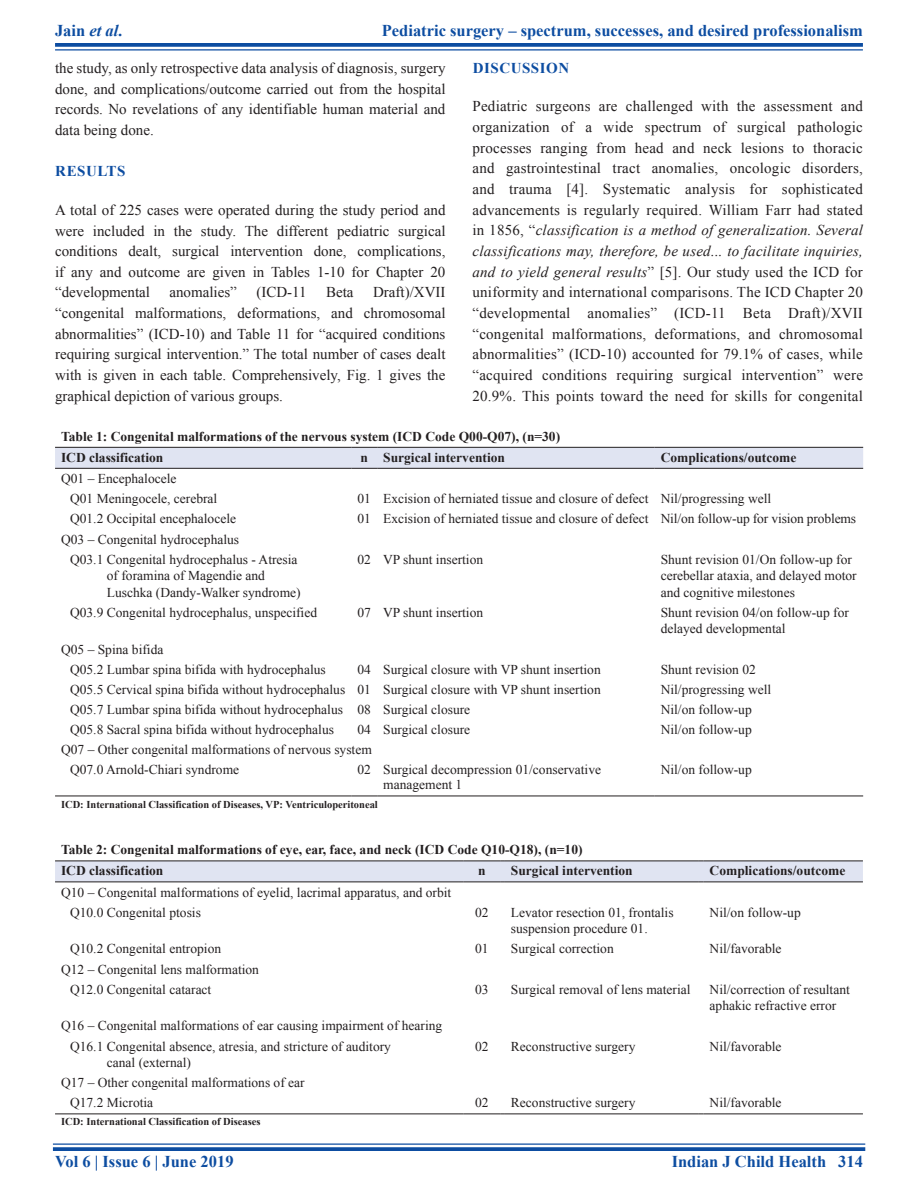
<style>
.page{position:relative;width:918px;height:1188px;background:#fff}
.page>*{position:absolute;margin:0;border:0;box-sizing:border-box;transform-origin:0 0}
.RF{font:700 16.5px "Times New Roman";color:#0d4da1}
.TXFL{font:15px/20.7px "Times New Roman";color:#231f20;text-align:justify}
.TX{font:15px/20.5px "Times New Roman";color:#231f20;text-align:justify}
.t1{font:700 15px "Times New Roman";letter-spacing:.035em;color:#0d4da1}
.TB{font:13.5px/16.5px "Times New Roman";color:#231f20}
.TT{font:700 13.5px "Times New Roman";color:#231f20}
.TBL{font:13.5px/15px "Times New Roman";color:#231f20}
.TCH{font:700 13.5px "Times New Roman";color:#231f20}
.TFN{font:700 10.5px "Times New Roman";color:#231f20}
.s1{font-style:italic}
</style>
<div class="page">
<svg style="left:55px;top:43px;width:808px;height:4px;background:#1b57a6"></svg>
<hr style="left:55px;top:49px;width:808px;height:2px;background:#0d4da1">
<hr style="left:53px;top:1143px;width:812px;height:2px;background:#0d4da1">
<svg style="left:53px;top:1147px;width:812px;height:4px;background:#1b57a6"></svg>
<svg style="left:55px;top:447px;width:808px;height:22px;background:#d4d7e4"></svg>
<hr style="left:377px;top:468px;width:278px;height:1px;background:#231f20">
<hr style="left:655px;top:468px;width:208px;height:1px;background:#231f20">
<hr style="left:55px;top:796px;width:296px;height:1px;background:#231f20">
<svg style="left:351px;top:796px;width:26px;height:1px"></svg>
<hr style="left:377px;top:796px;width:278px;height:1px;background:#231f20">
<hr style="left:655px;top:796px;width:208px;height:1px;background:#231f20">
<hr style="left:55px;top:1114px;width:404px;height:1px;background:#231f20">
<hr style="left:464px;top:1114px;width:36px;height:1px;background:#231f20">
<hr style="left:505px;top:1114px;width:194px;height:1px;background:#231f20">
<hr style="left:704px;top:1114px;width:159px;height:1px;background:#231f20">
<svg style="left:55px;top:861px;width:808px;height:22px;background:#d5d8e5"></svg>
<hr style="left:704px;top:882px;width:159px;height:1px;background:#231f20">
<p class="RF" style="left:55px;top:18px;width:69px">Jain <span class="s1">et al</span>.</p>
<p class="RF" style="left:382px;top:18px;width:483px">Pediatric surgery – spectrum, successes, and desired professionalism</p>
<p class="TX" style="left:55px;top:57px;width:392px">the study, as only retrospective data analysis of diagnosis, surgery done, and complications/outcome carried out from the hospital records. No revelations of any identifiable human material and data being done.</p>
<h1 class="t1" style="left:55px;top:161px;width:72px">RESULTS</h1>
<p class="TXFL" style="left:55px;top:199px;width:392px">A total of 225 cases were operated during the study period and were included in the study. The different pediatric surgical conditions dealt, surgical intervention done, complications, if any and outcome are given in Tables 1-10 for Chapter 20 “developmental</p>
<h1 class="t1" style="left:473px;top:57px;width:98px">DISCUSSION</h1>
<p class="TXFL" style="left:472px;top:95px;width:392px">Pediatric surgeons are challenged with the assessment and organization of a wide spectrum of surgical pathologic processes ranging from head and neck lesions to thoracic and gastrointestinal tract anomalies, oncologic disorders, and trauma [4]. Systematic analysis for sophisticated advancements is regularly required. William Farr had stated in 1856, “<span class="s1">classification is a method of generalization. Several classifications may, therefore, be used... to facilitate inquiries, and to yield general results</span>” [5]. Our study used the ICD for uniformity and international comparisons. The ICD Chapter 20 “developmental anomalies” (ICD-11 Beta Draft)/XVII “congenital malformations, deformations, and chromosomal abnormalities” (ICD-10) accounted for 79.1% of cases, while “acquired conditions requiring surgical intervention” were 20.9%. This points toward the need for skills for congenital</p>
<p class="TT" style="left:61px;top:427px;width:501px">Table 1: Congenital malformations of the nervous system (ICD Code Q00‑Q07), (n=30)</p>
<p class="TCH" style="left:61px;top:448px;width:104px">ICD classification</p>
<p class="TCH" style="left:360px;top:448px;width:9px">n</p>
<p class="TCH" style="left:383px;top:448px;width:123px">Surgical intervention</p>
<p class="TCH" style="left:661px;top:448px;width:137px">Complications/outcome</p>
<p class="TB" style="left:61px;top:470px;width:117px">Q01 – Encephalocele</p>
<p class="TB" style="left:70px;top:490px;width:149px">Q01 Meningocele, cerebral</p>
<p class="TB" style="left:358px;top:490px;width:15px">01</p>
<p class="TB" style="left:383px;top:490px;width:267px">Excision of herniated tissue and closure of defect</p>
<p class="TB" style="left:661px;top:490px;width:112px">Nil/progressing well</p>
<p class="TB" style="left:70px;top:510px;width:168px">Q01.2 Occipital encephalocele</p>
<p class="TB" style="left:358px;top:510px;width:15px">01</p>
<p class="TB" style="left:383px;top:510px;width:267px">Excision of herniated tissue and closure of defect</p>
<p class="TB" style="left:661px;top:510px;width:197px">Nil/on follow‑up for vision problems</p>
<p class="TB" style="left:61px;top:530px;width:180px">Q03 – Congenital hydrocephalus</p>
<p class="TB" style="left:107px;top:551px;width:195px;text-indent:-37px">Q03.1 Congenital hydrocephalus ‑ Atresia of foramina of Magendie and<br>Luschka (Dandy‑Walker syndrome)</p>
<p class="TB" style="left:358px;top:551px;width:15px">02</p>
<p class="TB" style="left:383px;top:551px;width:102px">VP shunt insertion</p>
<p class="TB" style="left:661px;top:551px;width:198px">Shunt revision 01/On follow‑up for cerebellar ataxia, and delayed motor and cognitive milestones</p>
<p class="TB" style="left:70px;top:604px;width:249px">Q03.9 Congenital hydrocephalus, unspecified</p>
<p class="TB" style="left:358px;top:604px;width:15px">07</p>
<p class="TB" style="left:383px;top:604px;width:102px">VP shunt insertion</p>
<p class="TB" style="left:661px;top:604px;width:190px">Shunt revision 04/on follow‑up for delayed developmental</p>
<p class="TB" style="left:61px;top:640px;width:104px">Q05 – Spina bifida</p>
<p class="TB" style="left:70px;top:661px;width:257px">Q05.2 Lumbar spina bifida with hydrocephalus</p>
<p class="TB" style="left:358px;top:661px;width:15px">04</p>
<p class="TB" style="left:383px;top:661px;width:219px">Surgical closure with VP shunt insertion</p>
<p class="TB" style="left:661px;top:661px;width:97px">Shunt revision 02</p>
<p class="TB" style="left:70px;top:681px;width:277px">Q05.5 Cervical spina bifida without hydrocephalus</p>
<p class="TB" style="left:358px;top:681px;width:15px">01</p>
<p class="TB" style="left:383px;top:681px;width:219px">Surgical closure with VP shunt insertion</p>
<p class="TB" style="left:661px;top:681px;width:112px">Nil/progressing well</p>
<p class="TB" style="left:70px;top:701px;width:274px">Q05.7 Lumbar spina bifida without hydrocephalus</p>
<p class="TB" style="left:358px;top:701px;width:15px">08</p>
<p class="TB" style="left:383px;top:701px;width:89px">Surgical closure</p>
<p class="TB" style="left:661px;top:701px;width:93px">Nil/on follow‑up</p>
<p class="TB" style="left:70px;top:721px;width:265px">Q05.8 Sacral spina bifida without hydrocephalus</p>
<p class="TB" style="left:358px;top:721px;width:15px">04</p>
<p class="TB" style="left:383px;top:721px;width:89px">Surgical closure</p>
<p class="TB" style="left:661px;top:721px;width:93px">Nil/on follow‑up</p>
<p class="TB" style="left:61px;top:741px;width:312px">Q07 – Other congenital malformations of nervous system</p>
<p class="TBL" style="left:70px;top:762px;width:171px">Q07.0 Arnold‑Chiari syndrome</p>
<p class="TBL" style="left:358px;top:762px;width:15px">02</p>
<p class="TBL" style="left:383px;top:762px;width:219px">Surgical decompression 01/conservative management 1</p>
<p class="TBL" style="left:661px;top:762px;width:93px">Nil/on follow‑up</p>
<p class="TFN" style="left:61px;top:796px;width:318px">ICD: International Classification of Diseases, VP: Ventriculoperitoneal</p>
<p class="TT" style="left:61px;top:840px;width:523px">Table 2: Congenital malformations of eye, ear, face, and neck (ICD Code Q10‑Q18), (n=10)</p>
<p class="TCH" style="left:61px;top:861px;width:104px">ICD classification</p>
<p class="TCH" style="left:478px;top:861px;width:9px">n</p>
<p class="TCH" style="left:511px;top:861px;width:123px">Surgical intervention</p>
<p class="TCH" style="left:710px;top:861px;width:137px">Complications/outcome</p>
<p class="TB" style="left:61px;top:883px;width:392px">Q10 – Congenital malformations of eyelid, lacrimal apparatus, and orbit</p>
<p class="TB" style="left:70px;top:904px;width:132px">Q10.0 Congenital ptosis</p>
<p class="TB" style="left:475px;top:904px;width:15px">02</p>
<p class="TB" style="left:511px;top:904px;width:164px">Levator resection 01, frontalis suspension procedure 01.</p>
<p class="TB" style="left:710px;top:904px;width:93px">Nil/on follow‑up</p>
<p class="TB" style="left:70px;top:940px;width:153px">Q10.2 Congenital entropion</p>
<p class="TB" style="left:475px;top:940px;width:15px">01</p>
<p class="TB" style="left:511px;top:940px;width:104px">Surgical correction</p>
<p class="TB" style="left:710px;top:940px;width:73px">Nil/favorable</p>
<p class="TB" style="left:61px;top:960px;width:199px">Q12 – Congenital lens malformation</p>
<p class="TB" style="left:70px;top:981px;width:143px">Q12.0 Congenital cataract</p>
<p class="TB" style="left:475px;top:981px;width:15px">03</p>
<p class="TB" style="left:511px;top:981px;width:181px">Surgical removal of lens material</p>
<p class="TB" style="left:710px;top:981px;width:142px">Nil/correction of resultant aphakic refractive error</p>
<p class="TB" style="left:61px;top:1017px;width:383px">Q16 – Congenital malformations of ear causing impairment of hearing</p>
<p class="TB" style="left:107px;top:1037px;width:286px;text-indent:-37px">Q16.1 Congenital absence, atresia, and stricture of auditory canal (external)</p>
<p class="TB" style="left:475px;top:1037px;width:15px">02</p>
<p class="TB" style="left:511px;top:1037px;width:126px">Reconstructive surgery</p>
<p class="TB" style="left:710px;top:1037px;width:73px">Nil/favorable</p>
<p class="TB" style="left:61px;top:1074px;width:245px">Q17 – Other congenital malformations of ear</p>
<p class="TBL" style="left:70px;top:1095px;width:85px">Q17.2 Microtia</p>
<p class="TBL" style="left:475px;top:1095px;width:15px">02</p>
<p class="TBL" style="left:511px;top:1095px;width:126px">Reconstructive surgery</p>
<p class="TBL" style="left:710px;top:1095px;width:73px">Nil/favorable</p>
<p class="TFN" style="left:61px;top:1114px;width:201px">ICD: International Classification of Diseases</p>
<p class="TXFL" style="left:55px;top:282px;width:392px;text-indent:318px">Draft)/XVII “congenital malformations, deformations, and chromosomal abnormalities” (ICD-10) and Table 11 for “acquired conditions requiring surgical intervention.” The total number of cases dealt with is given in each table. Comprehensively, Fig. 1 gives the graphical depiction of various groups.</p>
<p class="TXFL" style="left:169px;top:282px;width:69px">anomalies”</p>
<p class="TXFL" style="left:256px;top:282px;width:52px">(ICD-11</p>
<p class="TXFL" style="left:326px;top:282px;width:29px">Beta</p>
<p class="RF" style="left:55px;top:1150px;width:180px">Vol 6 | Issue 6 | June 2019</p>
<p class="RF" style="left:672px;top:1150px;width:193px">Indian J Child Health 314</p>
</div>
